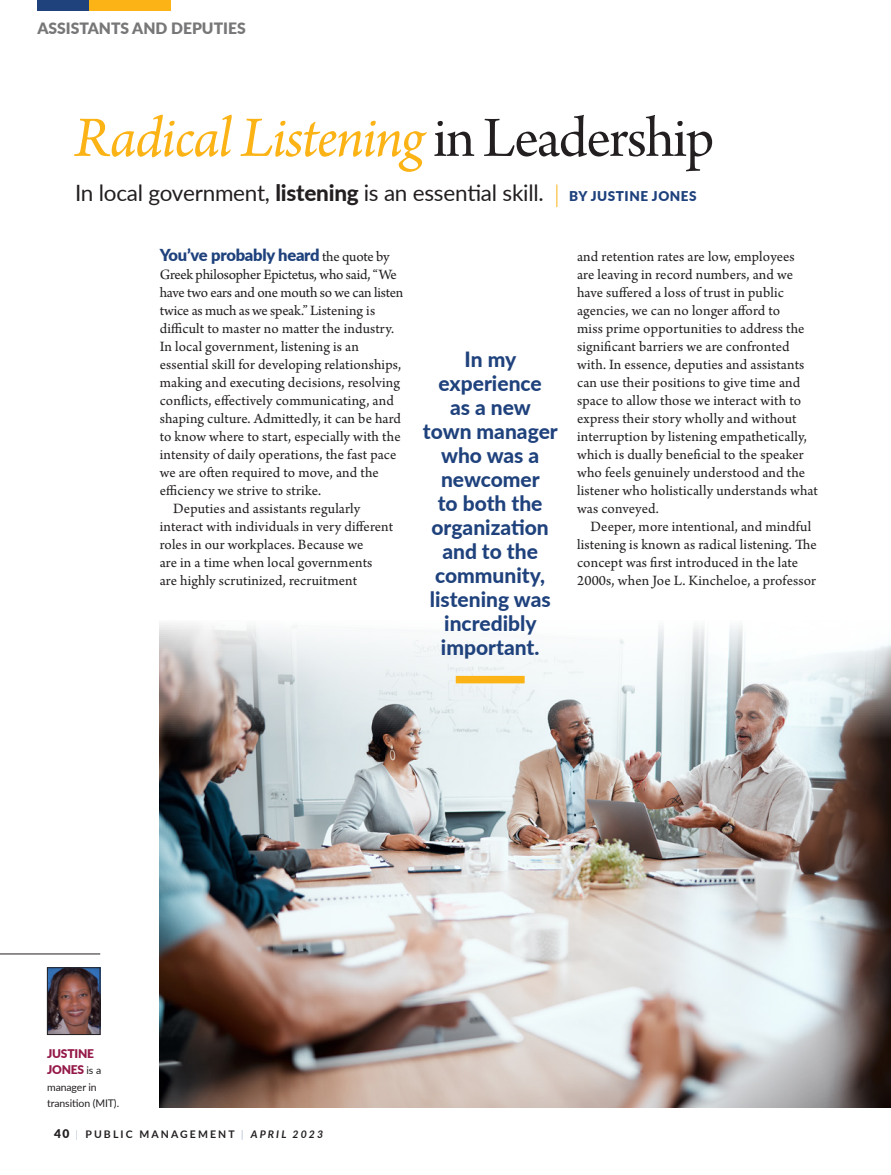
<style>
.page{position:relative;width:891px;height:1175px;background:#fff}
.page>*{position:absolute;margin:0;border:0;box-sizing:border-box;transform-origin:0 0}
.Dept_headline{font:italic 60px "Arno Pro";letter-spacing:-.025em;color:#fbb316}
.Dept_dek{font:22.5px "Lato";letter-spacing:-.01em;color:#231f20}
.Note_for_Gisela{font:800 21px/24px "Lato";color:#1f427d;text-align:center}
.Body_copy_no_indent{font:900 16.5px "Lato";letter-spacing:-.015em;color:#1f427d}
.Eyebrow{font:900 15.6px "Lato";color:#777779}
.Body_copy_indent{font:15px/18px "Arno Pro";letter-spacing:.01em;color:#231f20}
.Body_copy_no_indent-2{font:15px/18px "Arno Pro";letter-spacing:.005em;color:#231f20}
.Dept_byline{font:900 13.5px "Lato";letter-spacing:.04em;color:#1f427d}
.Dept_bio_copy{font:900 12px/16.5px "Lato";letter-spacing:-.015em;color:#941949}
.t1{font:700 10.5px "Lato";letter-spacing:.2em;color:#231f20}
.Dept_bio_copy-2{font:10.5px/16.5px "Lato";letter-spacing:-.01em;color:#231f20}
.s1{font-family:"Arno Pro Subhead";font-style:normal;color:#231f20}
.s2{font-weight:800}
.s3{font-family:"Arno Pro";font-weight:400;font-size:15px;color:#231f20}
.s4{font-weight:400;font-size:10.5px;color:#231f20}
.s5{font-weight:900;font-size:12px}
.s6{font-weight:100;color:#1f427d}
.s7{font-style:italic}
</style>
<div class="page">
<div style="left:37px;top:0;width:134px;height:11px;background:#fbb316"></div>
<div style="left:37px;top:0;width:52px;height:11px;background:#1f427d"></div>
<svg style="left:556px;top:184px;width:1px;height:23px"></svg>
<hr style="left:0;top:953px;width:100px;height:1px;background:#231f20">
<svg style="left:47px;top:967px;width:53px;height:68px;background:#604549"></svg>
<img style="left:160px;top:623px;width:731px;height:484px">
<div style="left:456px;top:676px;width:69px;height:7px;background:#fbb316"></div>
<p class="Eyebrow" style="left:37px;top:17px;width:210px">ASSISTANTS AND DEPUTIES</p>
<p class="Dept_headline" style="left:74px;top:103px;width:642px">Radical Listening <span class="s1">in Leadership</span></p>
<p class="Dept_dek" style="left:75px;top:177px;width:470px">In local government, <span class="s2">listening</span> is an essential skill.</p>
<p class="Dept_byline" style="left:569px;top:186px;width:129px">BY JUSTINE JONES</p>
<p class="Body_copy_no_indent" style="left:160px;top:243px;width:231px">You’ve probably heard <span class="s3">the quote by</span></p>
<p class="Body_copy_no_indent-2" style="left:160px;top:266px;width:245px">Greek philosopher Epictetus, who said, “We have two ears and one mouth so we can listen twice as much as we speak.” Listening is difficult to master no matter the industry.<br>In local government, listening is an essential skill for developing relationships, making and executing decisions, resolving conflicts, effectively communicating, and shaping culture. Admittedly, it can be hard to know where to start, especially with the intensity of daily operations, the fast pace we are often required to move, and the efficiency we strive to strike.</p>
<p class="Body_copy_indent" style="left:160px;top:500px;width:235px;text-indent:14px">Deputies and assistants regularly interact with individuals in very different roles in our workplaces. Because we<br>are in a time when local governments are highly scrutinized, recruitment</p>
<p class="Note_for_Gisela" style="left:423px;top:346px;width:136px">In my experience<br>as a new<br>town manager who was a newcomer<br>to both the organization and to the community, listening was incredibly important.</p>
<p class="Body_copy_indent" style="left:577px;top:248px;width:242px">and retention rates are low, employees<br>are leaving in record numbers, and we have suffered a loss of trust in public agencies, we can no longer afford to<br>miss prime opportunities to address the significant barriers we are confronted with. In essence, deputies and assistants can use their positions to give time and space to allow those we interact with to express their story wholly and without interruption by listening empathetically, which is dually beneficial to the speaker who feels genuinely understood and the listener who holistically understands what was conveyed.</p>
<p class="Body_copy_indent" style="left:577px;top:518px;width:241px;text-indent:14px">Deeper, more intentional, and mindful listening is known as radical listening. The concept was first introduced in the late 2000s, when Joe L. Kincheloe, a professor</p>
<p class="Dept_bio_copy" style="left:47px;top:1044px;width:56px">JUSTINE<br>JONES <span class="s4">is a</span></p>
<p class="Dept_bio_copy-2" style="left:47px;top:1078px;width:73px">manager in transition (MIT).</p>
<p class="t1" style="left:54px;top:1126px;width:271px"><span class="s5">40</span> <span class="s6">|</span> PUBLIC MANAGEMENT <span class="s6">|</span> <span class="s7">APRIL 2023</span></p>
</div>
